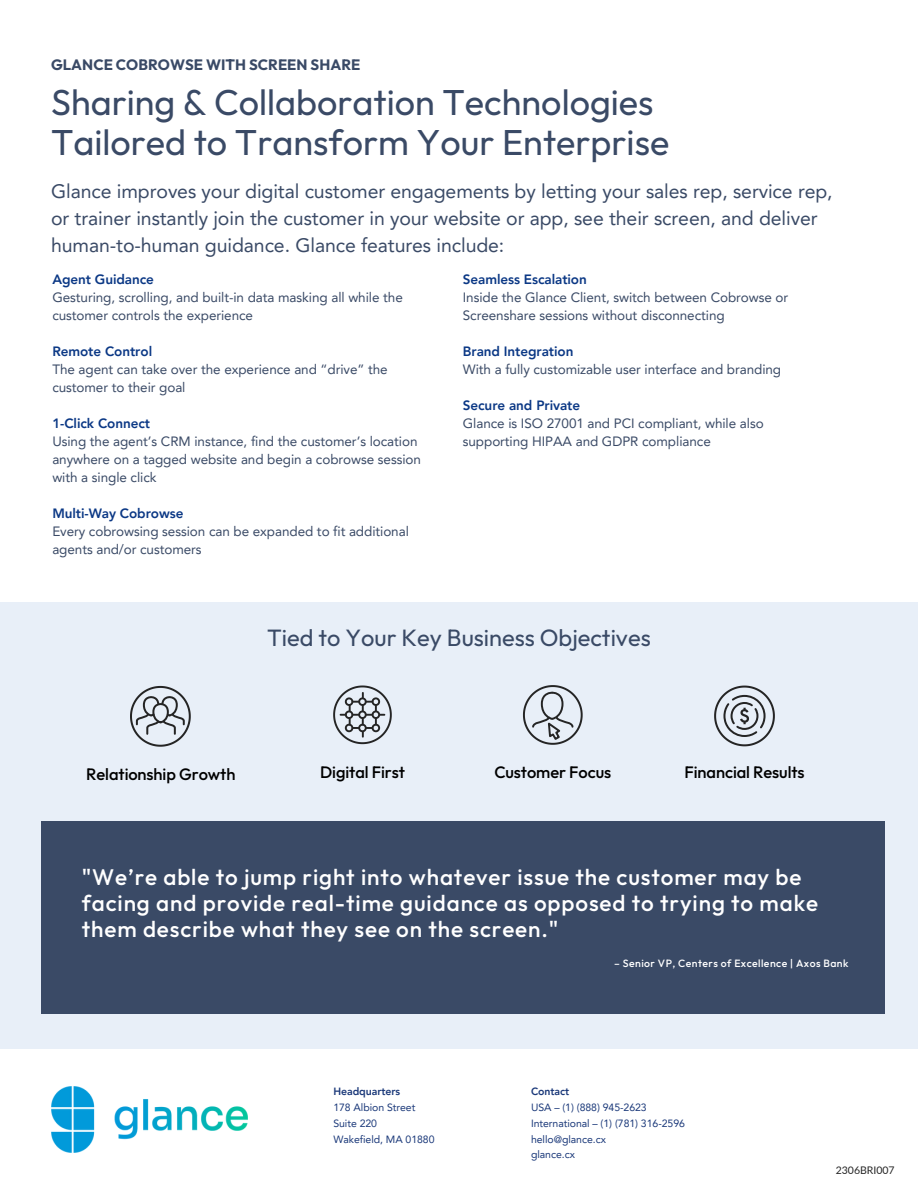
<style>
.page{position:relative;width:918px;height:1188px;background:#fff}
.page>*{position:absolute;margin:0;border:0;box-sizing:border-box;transform-origin:0 0}
.t1{font:36px "Outfit";color:#3a4a66}
.t2{font:23.55px "Outfit";color:#3a4a66}
.t3{font:500 22.5px/25.8px "Outfit";letter-spacing:.04em;color:#fff}
.t4{font:19.5px/27px "Avenir LT Pro";letter-spacing:-.005em;color:#3a4a66}
.t5{font:500 16.5px "Outfit";letter-spacing:-.005em;color:#000}
.t6{font:700 15px "Outfit";letter-spacing:.005em;color:#3a4a66}
.t7{font:13.5px/18px "Avenir LT Pro";letter-spacing:-.005em;color:#3a4a66}
.t8{font:800 13.5px "Avenir LT Pro";letter-spacing:-.005em;color:#0b3885}
.t9{font:10.5px/15.8px "Avenir LT Pro";letter-spacing:-.005em;color:#1a3879}
.t10{font:500 10.5px "Outfit";letter-spacing:.04em;color:#fff}
.t11{font:800 10.5px "Avenir LT Pro";letter-spacing:-.005em;color:#1a3879}
.t12{font:10.5px "Lato";color:#252525}
</style>
<div class="page">
<img style="left:51px;top:1087px;width:197px;height:65px">
<div style="left:0;top:602px;width:918px;height:446px;background:#e8eff8"></div>
<div style="left:41px;top:821px;width:844px;height:193px;background:#3a4a66"></div>
<svg style="left:523px;top:685px;width:60px;height:60px"></svg>
<svg style="left:714px;top:685px;width:61px;height:62px"></svg>
<svg style="left:130px;top:685px;width:61px;height:62px"></svg>
<svg style="left:333px;top:685px;width:59px;height:60px"></svg>
<p class="t6" style="left:51px;top:55px;width:311px">GLANCE COBROWSE WITH SCREEN SHARE</p>
<p class="t1" style="left:51px;top:79px;width:604px">Sharing &amp; Collaboration Technologies</p>
<p class="t1" style="left:51px;top:119px;width:620px">Tailored to Transform Your Enterprise</p>
<p class="t4" style="left:51px;top:180px;width:783px">Glance improves your digital customer engagements by letting your sales rep, service rep, or trainer instantly join the customer in your website or app, see their screen, and deliver human-to-human guidance. Glance features include:</p>
<p class="t8" style="left:52px;top:274px;width:103px">Agent Guidance</p>
<p class="t7" style="left:52px;top:289px;width:352px">Gesturing, scrolling, and built-in data masking all while the customer controls the experience</p>
<p class="t8" style="left:52px;top:346px;width:101px">Remote Control</p>
<p class="t7" style="left:52px;top:361px;width:337px">The agent can take over the experience and “drive” the customer to their goal</p>
<p class="t8" style="left:52px;top:418px;width:99px">1-Click Connect</p>
<p class="t7" style="left:52px;top:433px;width:370px">Using the agent’s CRM instance, find the customer’s location anywhere on a tagged website and begin a cobrowse session with a single click</p>
<p class="t8" style="left:52px;top:508px;width:133px">Multi-Way Cobrowse</p>
<p class="t7" style="left:52px;top:523px;width:358px">Every cobrowsing session can be expanded to fit additional agents and/or customers</p>
<p class="t8" style="left:463px;top:274px;width:126px">Seamless Escalation</p>
<p class="t7" style="left:463px;top:289px;width:327px">Inside the Glance Client, switch between Cobrowse or<br>Screenshare sessions without disconnecting</p>
<p class="t8" style="left:463px;top:346px;width:112px">Brand Integration</p>
<p class="t7" style="left:463px;top:361px;width:320px">With a fully customizable user interface and branding</p>
<p class="t8" style="left:463px;top:400px;width:119px">Secure and Private</p>
<p class="t7" style="left:463px;top:415px;width:302px">Glance is ISO 27001 and PCI compliant, while also</p>
<p class="t7" style="left:463px;top:433px;width:249px">supporting HIPAA and GDPR compliance</p>
<p class="t2" style="left:267px;top:622px;width:385px">Tied to Your Key Business Objectives</p>
<p class="t5" style="left:86px;top:763px;width:151px">Relationship Growth</p>
<p class="t5" style="left:320px;top:761px;width:86px">Digital First</p>
<p class="t5" style="left:494px;top:761px;width:118px">Customer Focus</p>
<p class="t5" style="left:685px;top:761px;width:122px">Financial Results</p>
<p class="t3" style="left:82px;top:864px;width:738px">"We’re able to jump right into whatever issue the customer may be facing and provide real-time guidance as opposed to trying to make them describe what they see on the screen."</p>
<p class="t10" style="left:614px;top:957px;width:236px">– Senior VP, Centers of Excellence | Axos Bank</p>
<p class="t11" style="left:333px;top:1087px;width:68px">Headquarters</p>
<p class="t9" style="left:333px;top:1101px;width:84px">178 Albion Street</p>
<p class="t9" style="left:333px;top:1116px;width:45px">Suite 220</p>
<p class="t9" style="left:333px;top:1132px;width:103px">Wakefield, MA 01880</p>
<p class="t11" style="left:531px;top:1087px;width:40px">Contact</p>
<p class="t9" style="left:531px;top:1101px;width:155px">USA – (1) (888) 945-2623<br>International – (1) (781) 316-2596 hello@glance.cx</p>
<p class="t9" style="left:531px;top:1148px;width:45px">glance.cx</p>
<p class="t12" style="left:836px;top:1164px;width:60px">2306BRI007</p>
</div>
